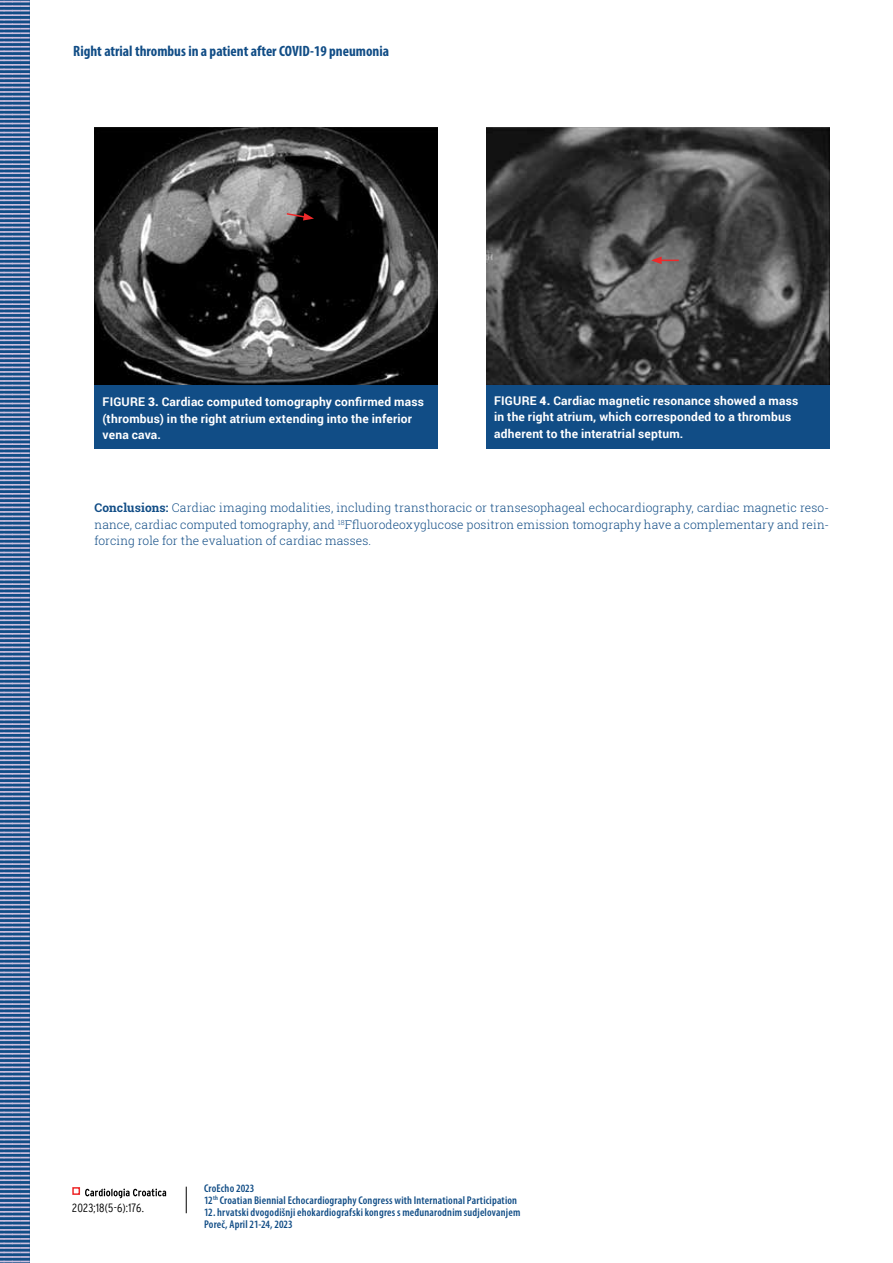
<style>
.page{position:relative;width:893px;height:1263px;background:#fff}
.page>*{position:absolute;margin:0;border:0;box-sizing:border-box;transform-origin:0 0}
.t1{font:700 condensed 15px "Myriad Pro";color:#114d86}
.t2{font:300 12px/16.5px "Roboto Slab";letter-spacing:.005em;color:#114d86;text-align:justify}
.t3{font:700 12px/16.5px "Roboto";letter-spacing:.015em;color:#fff}
.t4{font:300 condensed 12px "Interstate";letter-spacing:.015em;color:#000}
.t5{font:600 condensed 11.25px/12px "Myriad Pro";letter-spacing:.015em;color:#114d86}
.s1{font-weight:900}
.s2{font-weight:700}
</style>
<div class="page">
<svg style="left:85px;top:1188px;width:81px;height:10px"></svg>
<div style="left:72px;top:1187px;width:8px;height:8px;border:2px solid #ee292a"></div>
<svg style="left:186px;top:1187px;width:1px;height:26px"></svg>
<img style="left:486px;top:128px;width:343px;height:257px">
<img style="left:94px;top:128px;width:344px;height:257px">
<svg style="left:0;top:0;width:30px;height:1263px;background:#5877a7"></svg>
<div style="left:94px;top:385px;width:344px;height:64px;background:#114d86"></div>
<div style="left:486px;top:385px;width:343px;height:64px;background:#114d86"></div>
<svg style="left:285px;top:212px;width:29px;height:9px"></svg>
<svg style="left:651px;top:256px;width:28px;height:8px"></svg>
<p class="t1" style="left:73px;top:42px;width:317px">Right atrial thrombus in a patient after COVID-19 pneumonia</p>
<p class="t3" style="left:103px;top:393px;width:323px">Figure <span class="s1">3.</span> Cardiac computed tomography confirmed mass (thrombus) in the right atrium extending into the inferior vena cava.</p>
<p class="t3" style="left:494px;top:392px;width:306px">Figure <span class="s1">4.</span> Cardiac magnetic resonance showed a mass in the right atrium, which corresponded to a thrombus adherent to the interatrial septum.</p>
<p class="t2" style="left:94px;top:499px;width:736px"><span class="s2">Conclusions:</span> Cardiac imaging modalities, including transthoracic or transesophageal echocardiography, cardiac magnetic reso&shy;nance, cardiac computed tomography, and <sup>18</sup>Ffluorodeoxyglucose positron emission tomography have a complementary and rein&shy;forcing role for the evaluation of cardiac masses.</p>
<p class="t4" style="left:72px;top:1201px;width:73px">2023;18(5-6):176.</p>
<p class="t5" style="left:204px;top:1182px;width:315px">CroEcho 2023<br>12<sup>th</sup> Croatian Biennial Echocardiography Congress with International Participation</p>
<p class="t5" style="left:204px;top:1206px;width:318px">12. hrvatski dvogodišnji ehokardiografski kongres s međunarodnim sudjelovanjem<br>Poreč, April 21-24, 2023</p>
</div>
